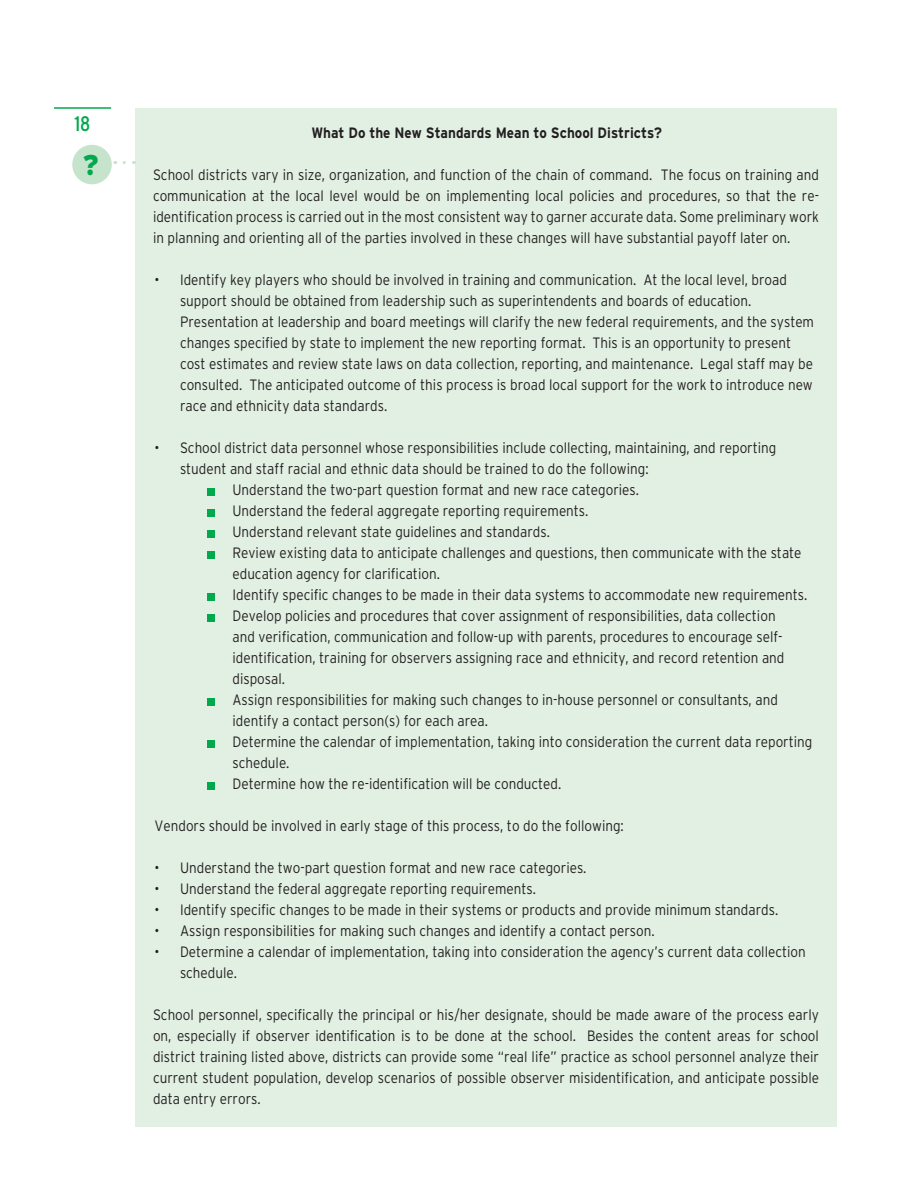
<style>
.page{position:relative;width:918px;height:1188px;background:#fff}
.page>*{position:absolute;margin:0;border:0;box-sizing:border-box;transform-origin:0 0}
.t1{font:900 28.5px "Interstate";color:#00a94d;scale:.9 1}
.t2{font:condensed 21px "Interstate";color:#00a94d}
.t3{font:300 15px/21px "Interstate";color:#231f20;text-align:justify;scale:.9 1}
.t4{font:700 15px "Interstate";color:#231f20;scale:.9 1}
</style>
<div class="page">
<hr style="left:54px;top:107px;width:57px;height:2px;background:#00a94d">
<div style="left:135px;top:108px;width:702px;height:1019px;background:#e2f0e3"></div>
<div style="left:207px;top:488px;width:7px;height:7px;background:#00a94d"></div>
<div style="left:207px;top:509px;width:7px;height:7px;background:#00a94d"></div>
<div style="left:207px;top:530px;width:7px;height:7px;background:#00a94d"></div>
<div style="left:207px;top:551px;width:7px;height:7px;background:#00a94d"></div>
<div style="left:207px;top:593px;width:7px;height:7px;background:#00a94d"></div>
<div style="left:207px;top:614px;width:7px;height:7px;background:#00a94d"></div>
<div style="left:207px;top:698px;width:7px;height:7px;background:#00a94d"></div>
<div style="left:207px;top:740px;width:7px;height:7px;background:#00a94d"></div>
<div style="left:207px;top:782px;width:7px;height:7px;background:#00a94d"></div>
<div style="left:72px;top:145px;width:40px;height:39px;background:#c6e4cc;border-radius:50%"></div>
<svg style="left:124px;top:161px;width:11px;height:3px"></svg>
<h2 class="t2" style="left:74px;top:112px;width:9px">18</h2>
<h1 class="t1" style="left:83px;top:149px;width:19px">?</h1>
<p class="t4" style="left:311px;top:124px;width:391px">What Do the New Standards Mean to School Districts?</p>
<p class="t3" style="left:153px;top:164px;width:742px">School districts vary in size, organization, and function of the chain of command. The focus on training and communication at the local level would be on implementing local policies and procedures, so that the re&shy;identification process is carried out in the most consistent way to garner accurate data. Some preliminary work in planning and orienting all of the parties involved in these changes will have substantial payoff later on.</p>
<p class="t3" style="left:180px;top:269px;width:706px;text-align:left;text-indent:-26px">• Identify key players who should be involved in training and communication. At the local level, broad support should be obtained from leadership such as superintendents and boards of education.<br>Presentation at leadership and board meetings will clarify the new federal requirements, and the system changes specified by state to implement the new reporting format. This is an opportunity to present cost estimates and review state laws on data collection, reporting, and maintenance. Legal staff may be consulted. The anticipated outcome of this process is broad local support for the work to introduce new race and ethnicity data standards.</p>
<p class="t3" style="left:154px;top:437px;width:693px">• School district data personnel whose responsibilities include collecting, maintaining, and reporting</p>
<p class="t3" style="left:180px;top:458px;width:522px">student and staff racial and ethnic data should be trained to do the following:</p>
<p class="t3" style="left:233px;top:479px;width:453px">Understand the two-part question format and new race categories.</p>
<p class="t3" style="left:233px;top:500px;width:397px">Understand the federal aggregate reporting requirements.</p>
<p class="t3" style="left:233px;top:521px;width:354px">Understand relevant state guidelines and standards.</p>
<p class="t3" style="left:233px;top:542px;width:634px">Review existing data to anticipate challenges and questions, then communicate with the state</p>
<p class="t3" style="left:232px;top:563px;width:232px">education agency for clarification.</p>
<p class="t3" style="left:233px;top:584px;width:640px">Identify specific changes to be made in their data systems to accommodate new requirements.</p>
<p class="t3" style="left:233px;top:605px;width:605px">Develop policies and procedures that cover assignment of responsibilities, data collection</p>
<p class="t3" style="left:232px;top:626px;width:613px">and verification, communication and follow-up with parents, procedures to encourage self-</p>
<p class="t3" style="left:232px;top:647px;width:615px">identification, training for observers assigning race and ethnicity, and record retention and</p>
<p class="t3" style="left:232px;top:668px;width:60px">disposal.</p>
<p class="t3" style="left:233px;top:689px;width:607px">Assign responsibilities for making such changes to in-house personnel or consultants, and</p>
<p class="t3" style="left:232px;top:710px;width:286px">identify a contact person(s) for each area.</p>
<p class="t3" style="left:233px;top:731px;width:646px">Determine the calendar of implementation, taking into consideration the current data reporting</p>
<p class="t3" style="left:232px;top:752px;width:65px">schedule.</p>
<p class="t3" style="left:233px;top:773px;width:367px">Determine how the re-identification will be conducted.</p>
<p class="t3" style="left:154px;top:815px;width:523px">Vendors should be involved in early stage of this process, to do the following:</p>
<p class="t3" style="left:154px;top:857px;width:482px">• Understand the two-part question format and new race categories.</p>
<p class="t3" style="left:154px;top:878px;width:425px">• Understand the federal aggregate reporting requirements.</p>
<p class="t3" style="left:154px;top:899px;width:695px">• Identify specific changes to be made in their systems or products and provide minimum standards.</p>
<p class="t3" style="left:154px;top:920px;width:557px">• Assign responsibilities for making such changes and identify a contact person.</p>
<p class="t3" style="left:180px;top:941px;width:697px;text-indent:-26px">• Determine a calendar of implementation, taking into consideration the agency’s current data collection schedule.</p>
<p class="t3" style="left:153px;top:1004px;width:742px">School personnel, specifically the principal or his/her designate, should be made aware of the process early on, especially if observer identification is to be done at the school. Besides the content areas for school district training listed above, districts can provide some “real life” practice as school personnel analyze their current student population, develop scenarios of possible observer misidentification, and anticipate possible data entry errors.</p>
</div>
